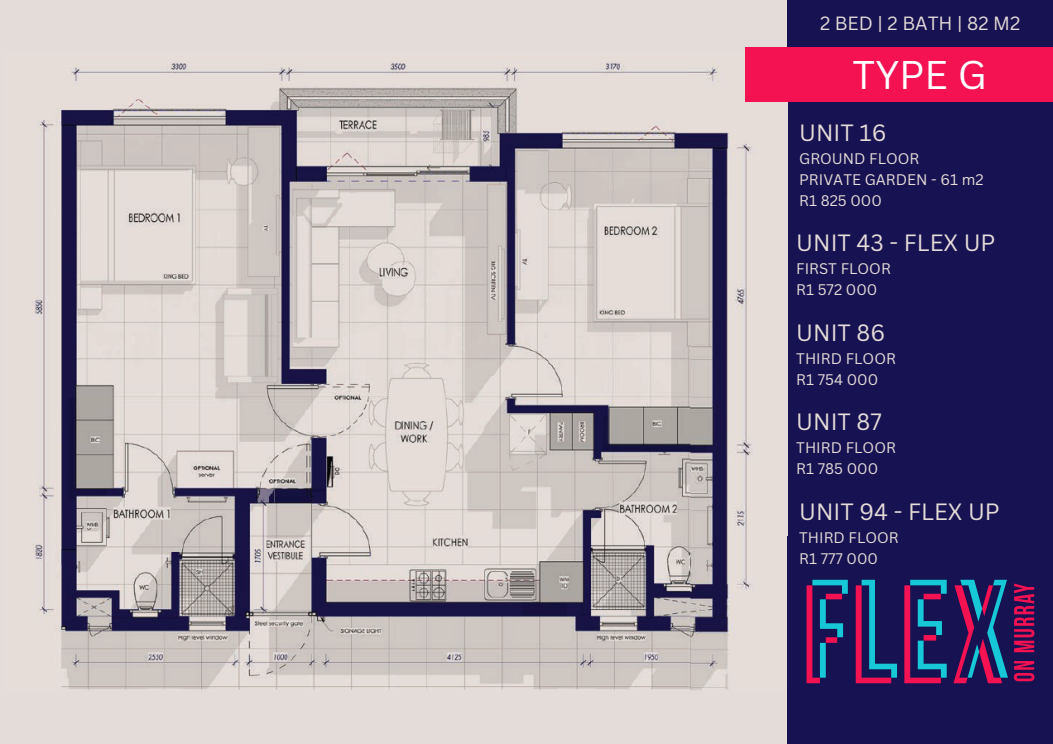
<style>
.page{position:relative;width:1053px;height:744px;background:#fff}
.page>*{position:absolute;margin:0;border:0;box-sizing:border-box;transform-origin:0 0}
.t1{font:38.96px "Canva Sans";color:#fff}
.t2{font:22.96px "Canva Sans";color:#e4dcd8}
.t3{font:18.64px "Canva Sans";color:#e4dcd8}
.t4{font:14.96px/20.7px "Canva Sans";color:#e4dcd8}
</style>
<div class="page">
<div style="left:0;top:0;width:787px;height:744px;background:#e4dcd8"></div>
<div style="left:787px;top:0;width:265px;height:744px;background:#171252"></div>
<img style="left:32px;top:62px;width:721px;height:629px">
<div style="left:745px;top:47px;width:307px;height:55px;background:#f41252"></div>
<img style="left:806px;top:579px;width:229px;height:105px">
<p class="t3" style="left:820px;top:10px;width:202px">2 BED | 2 BATH | 82 M2</p>
<p class="t1" style="left:852px;top:48px;width:135px">TYPE G</p>
<p class="t2" style="left:799px;top:116px;width:89px">UNIT 16</p>
<p class="t4" style="left:799px;top:148px;width:122px">GROUND FLOOR</p>
<h2 class="t4" style="left:799px;top:169px;width:186px">PRIVATE GARDEN - 61 m2</h2>
<h4 class="t4" style="left:799px;top:190px;width:84px">R1 825 000</h4>
<h4 class="t2" style="left:796px;top:227px;width:201px">UNIT 43 - FLEX UP</h4>
<h4 class="t4" style="left:796px;top:258px;width:96px">FIRST FLOOR<br>R1 572 000</h4>
<h2 class="t2" style="left:796px;top:316px;width:90px">UNIT 86</h2>
<h2 class="t4" style="left:796px;top:348px;width:101px">THIRD FLOOR<br>R1 754 000</h2>
<p class="t2" style="left:796px;top:406px;width:87px">UNIT 87</p>
<p class="t4" style="left:796px;top:437px;width:101px">THIRD FLOOR<br>R1 785 000</p>
<h1 class="t2" style="left:799px;top:495px;width:202px">UNIT 94 - FLEX UP</h1>
<h1 class="t4" style="left:799px;top:527px;width:101px">THIRD FLOOR<br>R1 777 000</h1>
</div>
